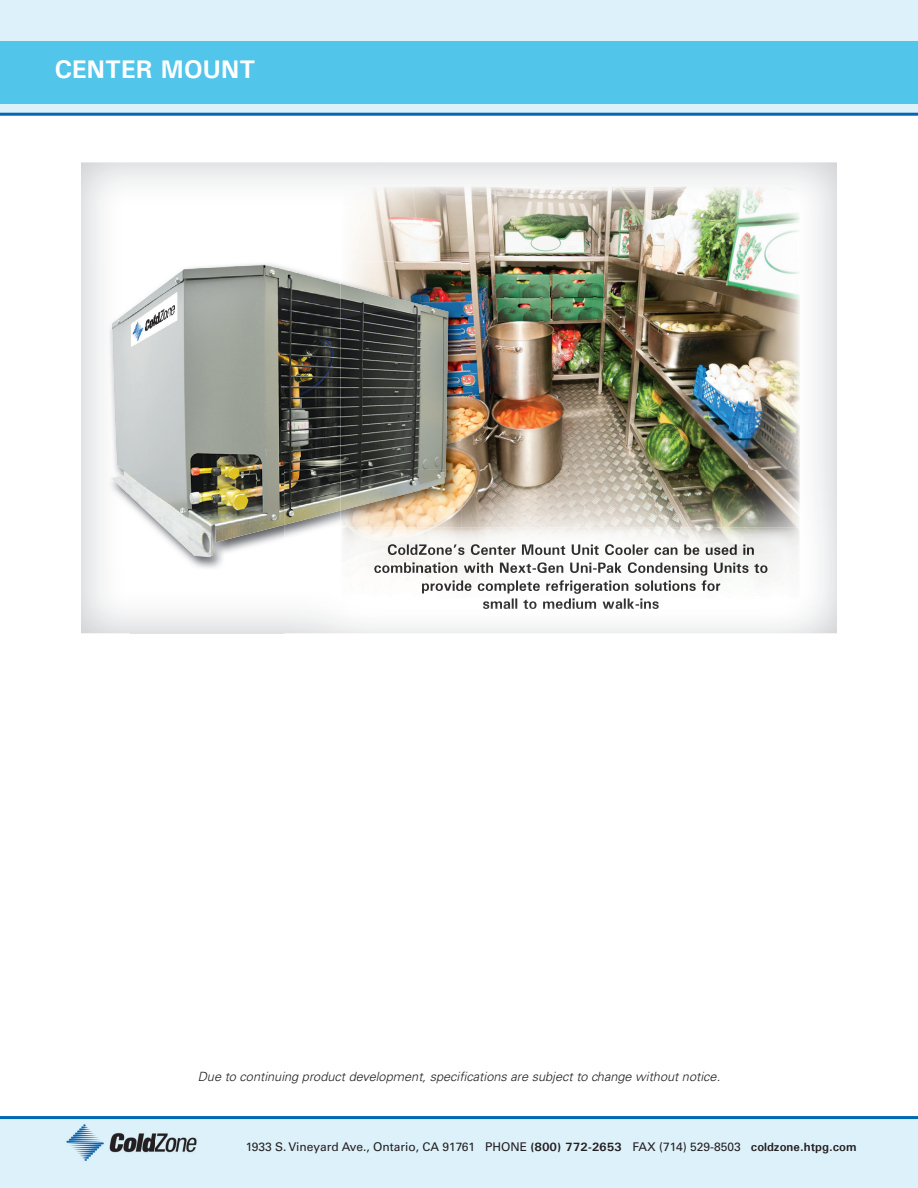
<style>
.page{position:relative;width:918px;height:1188px;background:#fff}
.page>*{position:absolute;margin:0;border:0;box-sizing:border-box;transform-origin:0 0}
.t1{font:700 25.5px "Univers";color:#fff}
.t2{font:italic 300 12.75px "Univers";color:#231f20}
.t3{font:12px "Univers";color:#231f20}
.s1{font-weight:700}
</style>
<div class="page">
<div style="left:0;top:1119px;width:918px;height:69px;background:#ddf1fa"></div>
<hr style="left:0;top:1116px;width:918px;height:3px;background:#0168b3">
<img style="left:66px;top:1124px;width:131px;height:37px">
<div style="left:0;top:0;width:918px;height:112px;background:#ddf1fa"></div>
<div style="left:0;top:41px;width:918px;height:63px;background:#51c5ea"></div>
<hr style="left:0;top:113px;width:918px;height:3px;background:#0168b3">
<img style="left:341px;top:186px;width:459px;height:95px">
<img style="left:461px;top:281px;width:339px;height:189px">
<img style="left:108px;top:261px;width:353px;height:309px">
<img style="left:111px;top:264px;width:230px;height:293px">
<img style="left:341px;top:284px;width:107px;height:186px">
<img style="left:341px;top:470px;width:459px;height:100px">
<img style="left:284px;top:525px;width:57px;height:45px">
<img style="left:284px;top:470px;width:57px;height:55px">
<img style="left:341px;top:470px;width:105px;height:41px">
<img style="left:342px;top:527px;width:458px;height:70px">
<img style="left:342px;top:527px;width:119px;height:43px">
<img style="left:461px;top:544px;width:294px;height:11px">
<img style="left:388px;top:544px;width:73px;height:11px">
<img style="left:374px;top:562px;width:394px;height:14px">
<img style="left:374px;top:562px;width:87px;height:8px">
<img style="left:422px;top:580px;width:298px;height:14px">
<img style="left:483px;top:600px;width:176px;height:9px">
<img style="left:511px;top:598px;width:132px;height:2px">
<h1 class="t1" style="left:54px;top:53px;width:203px">CENTER MOUNT</h1>
<p class="t2" style="left:198px;top:1069px;width:524px">Due to continuing product development, specifications are subject to change without notice.</p>
<p class="t3" style="left:246px;top:1140px;width:612px">1933 S. Vineyard Ave., Ontario, CA 91761 PHONE <span class="s1">(800) 772-2653</span> FAX (714) 529-8503 <span class="s1">coldzone.htpg.com</span></p>
</div>
